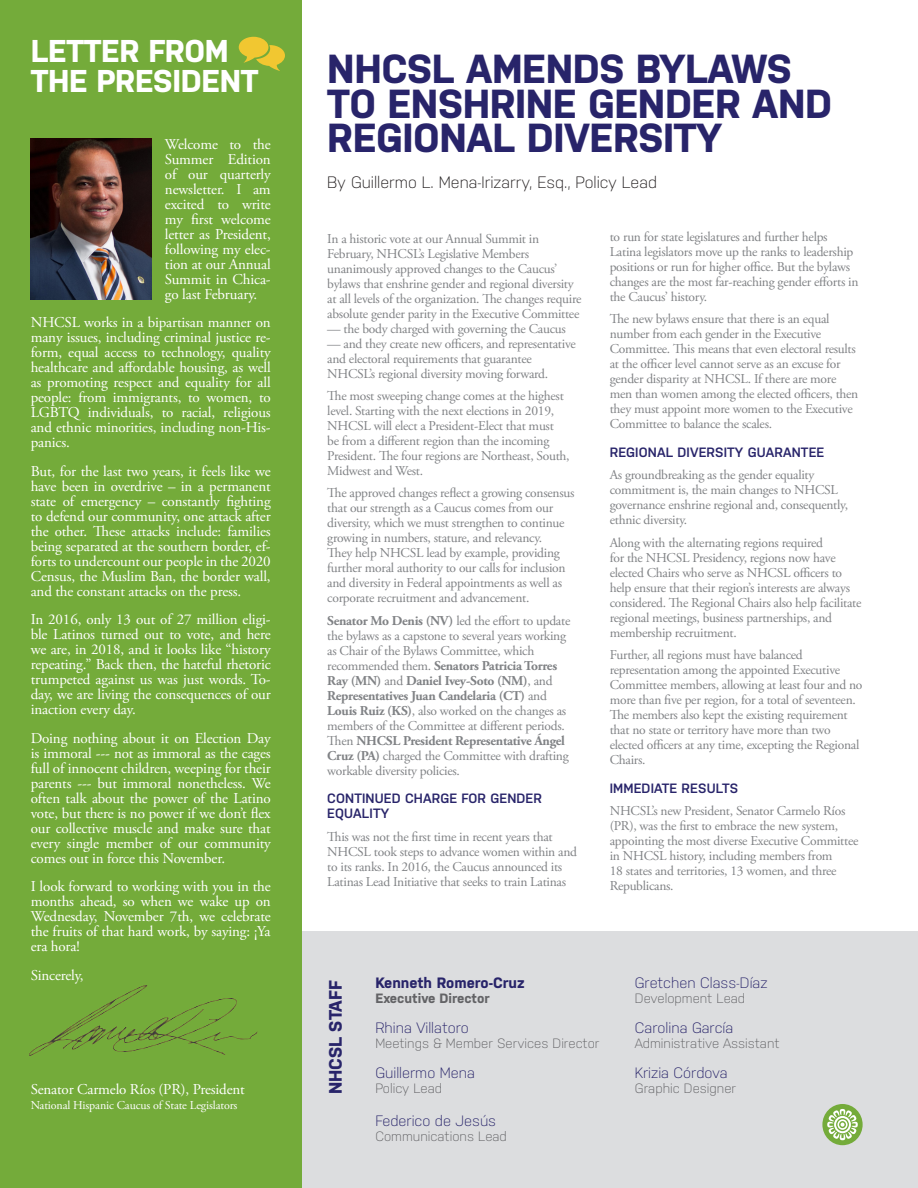
<style>
.page{position:relative;width:918px;height:1188px;background:#fff}
.page>*{position:absolute;margin:0;border:0;box-sizing:border-box;transform-origin:0 0}
.Header_Title{font:700 40.5px/34.5px "Nudista";letter-spacing:-.01em;color:#28246a}
.Header_Title-2{font:700 31.5px/30px "Nudista";letter-spacing:-.01em;color:#fff}
.Cover_Texts{font:700 18px "Nudista";color:#28246a}
.Name{font:300 16.5px "Nudista";color:#231f20}
.Letter_from_the_Pres{font:15px/15px "Adobe Garamond Pro";letter-spacing:-.01em;color:#fff;text-align:justify}
.Staff_Name{font:300 15px "Nudista";color:#28246a}
.Staff_Name-2{font:700 15px "Nudista";color:#28246a}
.Paragraph_Texts{font:13.5px/15px "Adobe Garamond Pro";letter-spacing:-.02em;color:#808285}
.Staff_Title{font:300 13.5px "Nudista";color:#636366}
.Paragraph_Texts-2{font:600 13.5px/15px "Nudista";letter-spacing:.01em;color:#28246a}
.Staff_Title-2{font:700 13.5px "Nudista";color:#636366}
.Staff_Name-3{font:300 13.5px "Nudista";color:#636366}
.Letter_from_the_Pres-2{font:12px "Adobe Garamond Pro";letter-spacing:-.01em;color:#fff}
.s1{font-weight:700}
</style>
<div class="page">
<div style="left:302px;top:932px;width:616px;height:256px;background:#dcdddf"></div>
<div style="left:0;top:0;width:302px;height:1188px;background:#74ab3a"></div>
<svg style="left:239px;top:37px;width:46px;height:34px"></svg>
<img style="left:29px;top:985px;width:229px;height:71px">
<img style="left:31px;top:138px;width:120px;height:162px">
<div style="left:822px;top:1104px;width:41px;height:41px;background:#74ab3a;border-radius:50%"></div>
<svg style="left:827px;top:1109px;width:31px;height:31px"></svg>
<p class="Header_Title-2" style="left:31px;top:34px;width:229px">LETTER FROM<br>THE PRESIDENT</p>
<p class="Letter_from_the_Pres" style="left:165px;top:137px;width:107px">Welcome to the Summer Edition of our quarterly newsletter. I am excited to write my first welcome letter as President, following my elec&shy;tion at our Annual Summit in Chica&shy;go last February.</p>
<p class="Letter_from_the_Pres" style="left:31px;top:315px;width:242px">NHCSL works in a bipartisan manner on many issues, including criminal justice re&shy;form, equal access to technology, quality healthcare and affordable housing, as well as promoting respect and equality for all people: from immigrants, to women, to LGBTQ individuals, to racial, religious and ethnic minorities, including non-His&shy;panics.</p>
<p class="Letter_from_the_Pres" style="left:31px;top:464px;width:242px">But, for the last two years, it feels like we have been in overdrive – in a permanent state of emergency – constantly fighting to defend our community, one attack after the other. These attacks include: families being separated at the southern border, ef&shy;forts to undercount our people in the 2020<br>Census, the Muslim Ban, the border wall, and the constant attacks on the press.</p>
<p class="Letter_from_the_Pres" style="left:31px;top:612px;width:242px">In 2016, only 13 out of 27 million eligi&shy;ble Latinos turned out to vote, and here we are, in 2018, and it looks like “history repeating.” Back then, the hateful rhetoric trumpeted against us was just words. To&shy;day, we are living the consequences of our inaction every day.</p>
<p class="Letter_from_the_Pres" style="left:31px;top:731px;width:242px">Doing nothing about it on Election Day is immoral --- not as immoral as the cages full of innocent children, weeping for their parents --- but immoral nonetheless. We often talk about the power of the Latino vote, but there is no power if we don’t flex our collective muscle and make sure that every single member of our community comes out in force this November.</p>
<p class="Letter_from_the_Pres" style="left:31px;top:879px;width:242px">I look forward to working with you in the months ahead, so when we wake up on Wednesday, November 7th, we celebrate the fruits of that hard work, by saying: ¡Ya era hora!</p>
<p class="Letter_from_the_Pres" style="left:31px;top:968px;width:54px">Sincerely,</p>
<p class="Letter_from_the_Pres" style="left:31px;top:1082px;width:216px">Senator Carmelo Ríos (PR), President</p>
<p class="Letter_from_the_Pres-2" style="left:31px;top:1098px;width:208px">National Hispanic Caucus of State Legislators</p>
<p class="Header_Title" style="left:327px;top:48px;width:506px">NHCSL AMENDS BYLAWS<br>TO ENSHRINE GENDER AND<br>REGIONAL DIVERSITY</p>
<p class="Name" style="left:327px;top:173px;width:331px">By Guillermo L. Mena-Irizarry, Esq., Policy Lead</p>
<p class="Paragraph_Texts" style="left:327px;top:231px;width:256px">In a historic vote at our Annual Summit in February, NHCSL’s Legislative Members unanimously approved changes to the Caucus’ bylaws that enshrine gender and regional diversity at all levels of the organization. The changes require absolute gender parity in the Executive Committee</p>
<p class="Paragraph_Texts" style="left:327px;top:321px;width:240px">— the body charged with governing the Caucus</p>
<p class="Paragraph_Texts" style="left:327px;top:336px;width:250px">— and they create new officers, and representative and electoral requirements that guarantee<br>NHCSL’s regional diversity moving forward.</p>
<p class="Paragraph_Texts" style="left:327px;top:389px;width:244px">The most sweeping change comes at the highest level. Starting with the next elections in 2019, NHCSL will elect a President-Elect that must<br>be from a different region than the incoming President. The four regions are Northeast, South, Midwest and West.</p>
<p class="Paragraph_Texts" style="left:327px;top:486px;width:249px">The approved changes reflect a growing consensus that our strength as a Caucus comes from our diversity, which we must strengthen to continue growing in numbers, stature, and relevancy.<br>They help NHCSL lead by example, providing further moral authority to our calls for inclusion and diversity in Federal appointments as well as corporate recruitment and advancement.</p>
<p class="Paragraph_Texts" style="left:327px;top:613px;width:245px"><span class="s1">Senator Mo Denis (NV)</span> led the effort to update the bylaws as a capstone to several years working as Chair of the Bylaws Committee, which recommended them. <span class="s1">Senators Patricia Torres Ray (MN)</span> and <span class="s1">Daniel Ivey-Soto (NM)</span>, and <span class="s1">Representatives Juan Candelaria (CT)</span> and <span class="s1">Louis Ruiz (KS)</span>, also worked on the changes as members of the Committee at different periods.<br>Then <span class="s1">NHCSL President Representative Ángel Cruz (PA)</span> charged the Committee with drafting workable diversity policies.</p>
<p class="Paragraph_Texts-2" style="left:327px;top:790px;width:216px">CONTINUED CHARGE FOR GENDER<br>EQUALITY</p>
<p class="Paragraph_Texts" style="left:327px;top:829px;width:251px">This was not the first time in recent years that NHCSL took steps to advance women within and to its ranks. In 2016, the Caucus announced its Latinas Lead Initiative that seeks to train Latinas</p>
<p class="Paragraph_Texts" style="left:610px;top:230px;width:250px">to run for state legislatures and further helps Latina legislators move up the ranks to leadership positions or run for higher office. But the bylaws changes are the most far-reaching gender efforts in the Caucus’ history.</p>
<p class="Paragraph_Texts" style="left:610px;top:312px;width:250px">The new bylaws ensure that there is an equal number from each gender in the Executive Committee. This means that even electoral results at the officer level cannot serve as an excuse for gender disparity at NHCSL. If there are more men than women among the elected officers, then they must appoint more women to the Executive Committee to balance the scales.</p>
<p class="Paragraph_Texts-2" style="left:610px;top:444px;width:216px">REGIONAL DIVERSITY GUARANTEE</p>
<p class="Paragraph_Texts" style="left:610px;top:468px;width:240px">As groundbreaking as the gender equality commitment is, the main changes to NHCSL governance enshrine regional and, consequently, ethnic diversity.</p>
<p class="Paragraph_Texts" style="left:610px;top:535px;width:253px">Along with the alternating regions required<br>for the NHCSL Presidency, regions now have elected Chairs who serve as NHCSL officers to help ensure that their region’s interests are always considered. The Regional Chairs also help facilitate regional meetings, business partnerships, and membership recruitment.</p>
<p class="Paragraph_Texts" style="left:610px;top:648px;width:254px">Further, all regions must have balanced representation among the appointed Executive Committee members, allowing at least four and no more than five per region, for a total of seventeen.<br>The members also kept the existing requirement that no state or territory have more than two elected officers at any time, excepting the Regional Chairs.</p>
<p class="Paragraph_Texts-2" style="left:610px;top:779px;width:130px">IMMEDIATE RESULTS</p>
<p class="Paragraph_Texts" style="left:610px;top:804px;width:250px">NHCSL’s new President, Senator Carmelo Ríos (PR), was the first to embrace the new system, appointing the most diverse Executive Committee in NHCSL history, including members from<br>18 states and territories, 13 women, and three Republicans.</p>
<p class="Cover_Texts" style="left:322px;top:1094px;width:115px;rotate:-90deg">NHCSL STAFF</p>
<p class="Staff_Name" style="left:635px;top:974px;width:134px">Gretchen Class-Díaz</p>
<p class="Staff_Name-2" style="left:375px;top:972px;width:151px">Kenneth Romero-Cruz</p>
<p class="Staff_Title-2" style="left:375px;top:989px;width:116px">Executive Director</p>
<p class="Staff_Name" style="left:375px;top:1019px;width:95px">Rhina Villatoro</p>
<p class="Staff_Title" style="left:375px;top:1036px;width:226px">Meetings &amp; Member Services Director</p>
<p class="Staff_Name" style="left:375px;top:1064px;width:101px">Guillermo Mena</p>
<p class="Staff_Name-3" style="left:375px;top:1081px;width:68px">Policy Lead</p>
<p class="Staff_Name" style="left:375px;top:1112px;width:122px">Federico de Jesús</p>
<p class="Staff_Title" style="left:375px;top:1129px;width:133px">Communications Lead</p>
<p class="Staff_Title" style="left:635px;top:991px;width:112px">Development Lead</p>
<p class="Staff_Name" style="left:635px;top:1019px;width:100px">Carolina García</p>
<p class="Staff_Title" style="left:635px;top:1036px;width:146px">Administrative Assistant</p>
<p class="Staff_Name" style="left:635px;top:1064px;width:94px">Krizia Córdova</p>
<p class="Staff_Title" style="left:635px;top:1081px;width:103px">Graphic Designer</p>
</div>
